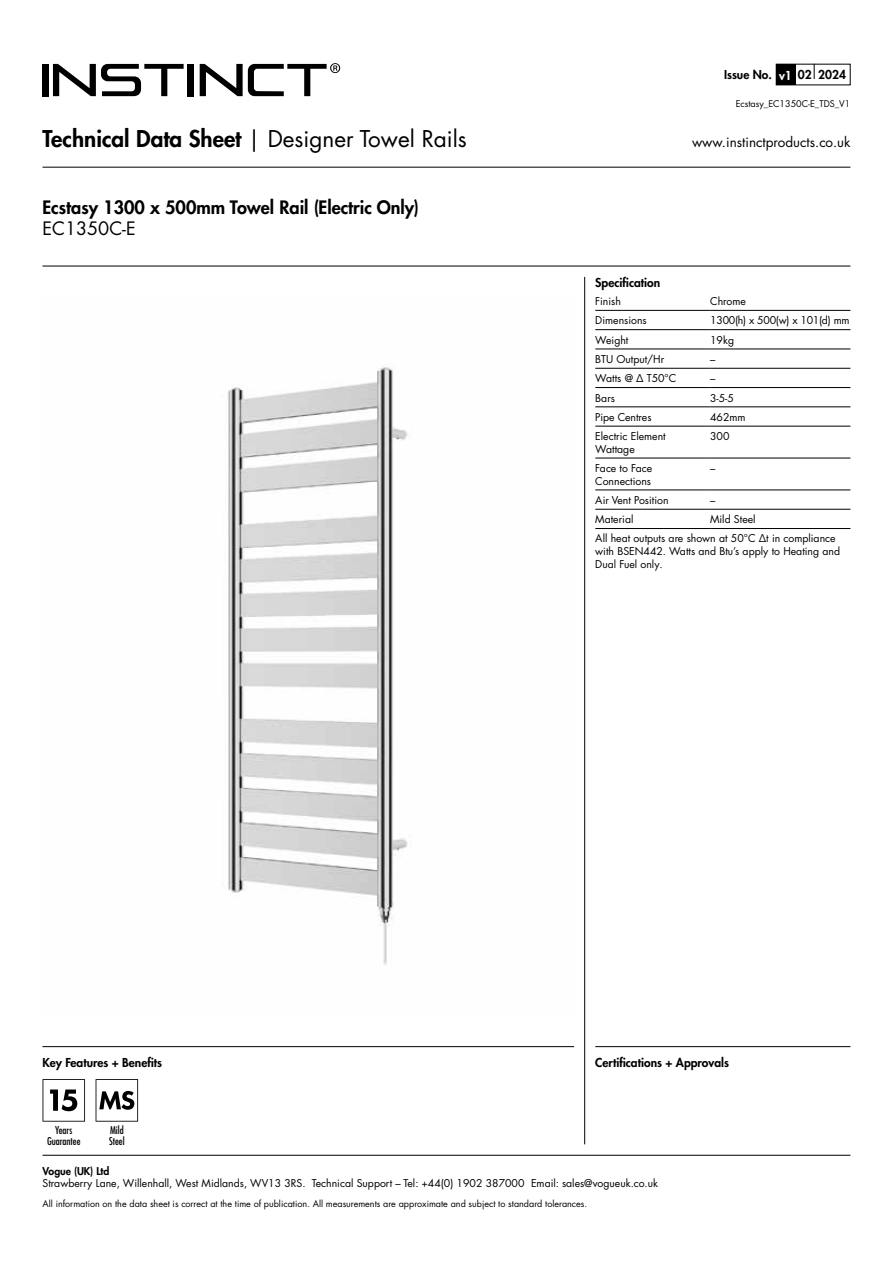
<style>
.page{position:relative;width:893px;height:1263px;background:#fff}
.page>*{position:absolute;margin:0;border:0;box-sizing:border-box;transform-origin:0 0}
.t1{font:22.5px "Futura LT Pro";color:#000}
.t2{font:800 18px "Futura LT Pro";color:#000}
.t3{font:18px "Futura LT Pro";color:#000}
.t4{font:13.5px "Futura LT Pro";color:#000}
.t5{font:800 12px "Futura LT Pro";color:#000}
.t6{font:10.5px/12.6px "Futura LT Pro";color:#000}
.t7{font:500 condensed 10.5px/10.5px "Futura LT Pro";color:#000;text-align:center}
.t8{font:10.5px "Futura LT Pro";letter-spacing:-.02em;color:#000}
.t9{font:800 10.5px "Futura LT Pro";color:#000}
.t10{font:9px "Futura LT Pro";color:#000}
.s1{color:#fff}
.s2{font-weight:800}
</style>
<div class="page">
<div style="left:43px;top:64px;width:6px;height:32px;background:#000"></div>
<div style="left:188px;top:64px;width:6px;height:32px;background:#000"></div>
<svg style="left:200px;top:63px;width:140px;height:33px"></svg>
<svg style="left:53px;top:64px;width:131px;height:32px"></svg>
<div style="left:776px;top:64px;width:19px;height:21px;background:#000"></div>
<svg style="left:814px;top:64px;width:1px;height:15px"></svg>
<hr style="left:43px;top:1155px;width:807px;height:1px;background:#000">
<hr style="left:43px;top:1046px;width:531px;height:1px;background:#000">
<hr style="left:595px;top:1046px;width:255px;height:1px;background:#000">
<hr style="left:43px;top:167px;width:807px;height:1px;background:#000">
<hr style="left:43px;top:266px;width:807px;height:1px;background:#000">
<hr style="left:584px;top:277px;width:1px;height:867px;background:#000">
<svg style="left:96px;top:1079px;width:42px;height:42px"></svg>
<hr style="left:595px;top:310px;width:115px;height:1px;background:#000">
<hr style="left:710px;top:310px;width:140px;height:1px;background:#000">
<hr style="left:595px;top:329px;width:115px;height:1px;background:#000">
<hr style="left:710px;top:329px;width:140px;height:1px;background:#000">
<hr style="left:595px;top:349px;width:115px;height:1px;background:#000">
<hr style="left:710px;top:349px;width:140px;height:1px;background:#000">
<hr style="left:595px;top:368px;width:115px;height:1px;background:#000">
<hr style="left:710px;top:368px;width:140px;height:1px;background:#000">
<hr style="left:595px;top:387px;width:115px;height:1px;background:#000">
<hr style="left:710px;top:387px;width:140px;height:1px;background:#000">
<hr style="left:595px;top:407px;width:115px;height:1px;background:#000">
<hr style="left:710px;top:407px;width:140px;height:1px;background:#000">
<hr style="left:595px;top:426px;width:115px;height:1px;background:#000">
<hr style="left:710px;top:426px;width:140px;height:1px;background:#000">
<hr style="left:595px;top:458px;width:115px;height:1px;background:#000">
<hr style="left:710px;top:458px;width:140px;height:1px;background:#000">
<hr style="left:595px;top:490px;width:115px;height:1px;background:#000">
<hr style="left:710px;top:490px;width:140px;height:1px;background:#000">
<hr style="left:595px;top:509px;width:115px;height:1px;background:#000">
<hr style="left:710px;top:509px;width:140px;height:1px;background:#000">
<hr style="left:595px;top:528px;width:115px;height:1px;background:#000">
<hr style="left:710px;top:528px;width:140px;height:1px;background:#000">
<img style="left:227px;top:364px;width:181px;height:601px">
<svg style="left:43px;top:1079px;width:42px;height:42px"></svg>
<p class="t5" style="left:724px;top:66px;width:123px">Issue No. <span class="s1">v1</span> 02 2024</p>
<p class="t10" style="left:736px;top:98px;width:116px">Ecstasy_EC1350C-E_TDS_V1</p>
<h1 class="t1" style="left:43px;top:123px;width:426px"><span class="s2">Technical Data Sheet</span> | Designer Towel Rails</h1>
<p class="t4" style="left:692px;top:132px;width:160px">www.instinctproducts.co.uk</p>
<h2 class="t2" style="left:43px;top:193px;width:378px">Ecstasy 1300 x 500mm Towel Rail (Electric Only)</h2>
<h2 class="t3" style="left:43px;top:216px;width:95px">EC1350C-E</h2>
<p class="t5" style="left:595px;top:273px;width:66px">Specification</p>
<p class="t6" style="left:595px;top:295px;width:27px">Finish</p>
<p class="t6" style="left:710px;top:295px;width:37px">Chrome</p>
<p class="t6" style="left:595px;top:314px;width:53px">Dimensions</p>
<p class="t8" style="left:710px;top:313px;width:141px">1300(h) x 500(w) x 101(d) mm</p>
<p class="t6" style="left:595px;top:333px;width:35px">Weight</p>
<p class="t6" style="left:710px;top:333px;width:25px">19kg</p>
<p class="t6" style="left:595px;top:353px;width:70px">BTU Output/Hr</p>
<p class="t6" style="left:710px;top:353px;width:7px">–</p>
<p class="t6" style="left:595px;top:372px;width:83px">Watts @ Δ T50°C</p>
<p class="t6" style="left:710px;top:372px;width:7px">–</p>
<p class="t6" style="left:595px;top:391px;width:21px">Bars</p>
<p class="t6" style="left:710px;top:391px;width:25px">3-5-5</p>
<p class="t6" style="left:595px;top:410px;width:58px">Pipe Centres</p>
<p class="t6" style="left:710px;top:410px;width:37px">462mm</p>
<p class="t6" style="left:595px;top:430px;width:72px">Electric Element<br>Wattage</p>
<p class="t6" style="left:710px;top:430px;width:21px">300</p>
<p class="t6" style="left:595px;top:462px;width:58px">Face to Face<br>Connections</p>
<p class="t6" style="left:710px;top:462px;width:7px">–</p>
<p class="t6" style="left:595px;top:494px;width:75px">Air Vent Position</p>
<p class="t6" style="left:710px;top:494px;width:7px">–</p>
<p class="t6" style="left:595px;top:513px;width:40px">Material</p>
<p class="t6" style="left:595px;top:509px;width:242px;line-height:19.4px;text-indent:115px">Mild Steel<br>All heat outputs are shown at 50°C Δt in compliance</p>
<p class="t6" style="left:595px;top:545px;width:246px">with BSEN442. Watts and Btu’s apply to Heating and<br>Dual Fuel only.</p>
<p class="t5" style="left:43px;top:1053px;width:121px">Key Features + Benefits</p>
<p class="t5" style="left:595px;top:1053px;width:135px">Certifications + Approvals</p>
<p class="t7" style="left:47px;top:1125px;width:35px">Years<br>Guarantee</p>
<p class="t7" style="left:109px;top:1125px;width:17px;text-align:left">Mild<br>Steel</p>
<p class="t9" style="left:43px;top:1163px;width:68px">Vogue (UK) Ltd</p>
<p class="t6" style="left:43px;top:1177px;width:617px">Strawberry Lane, Willenhall, West Midlands, WV13 3RS. Technical Support – Tel: +44(0) 1902 387000 Email: sales@vogueuk.co.uk</p>
<p class="t10" style="left:43px;top:1197px;width:546px">All information on the data sheet is correct at the time of publication. All measurements are approximate and subject to standard tolerances.</p>
</div>
